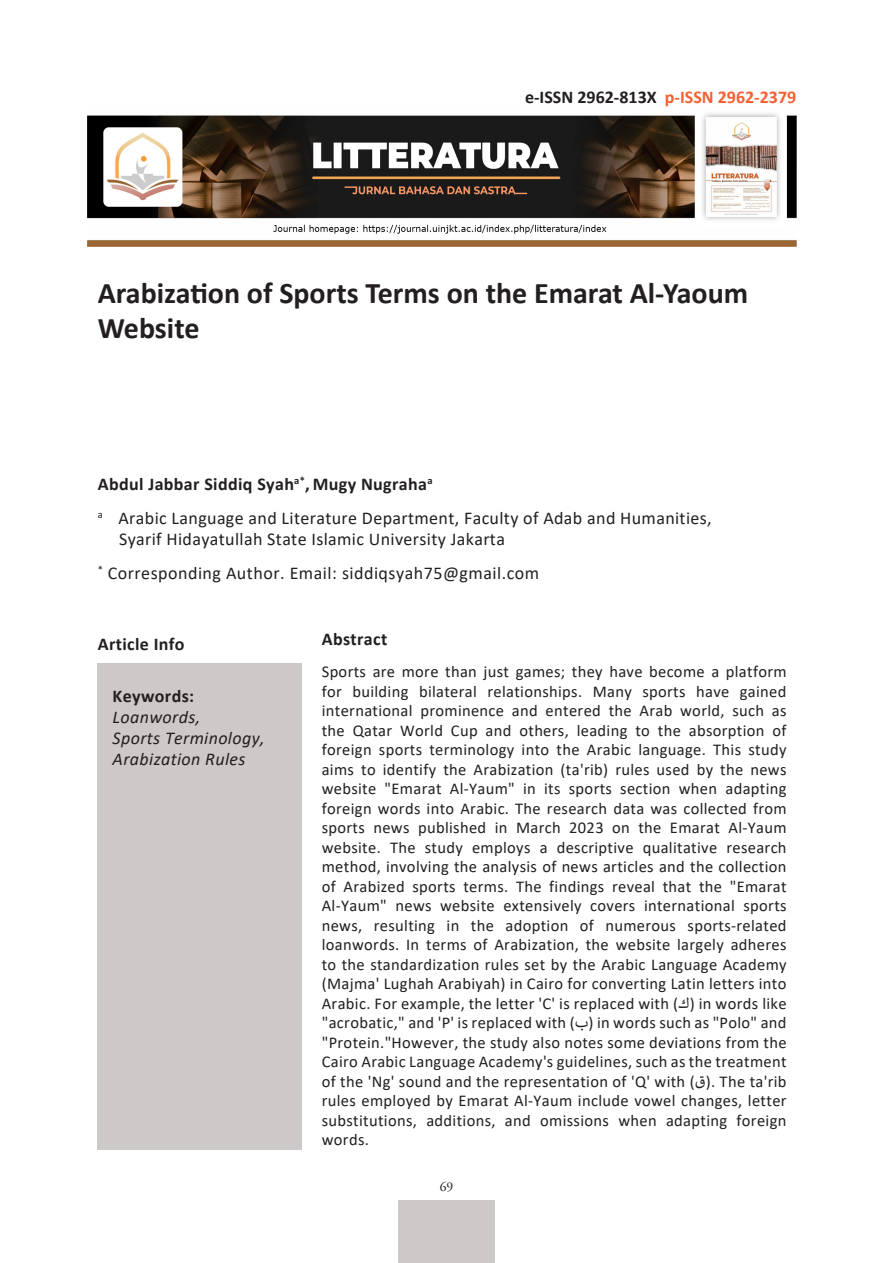
<style>
.page{position:relative;width:893px;height:1263px;background:#fff}
.page>*{position:absolute;margin:0;border:0;box-sizing:border-box;transform-origin:0 0}
.Judul{font:700 30px/34.5px "Calibri";color:#231f20}
.Paragraph_pertama{font:18px/21px "Calibri";letter-spacing:.02em;color:#231f20}
.Paragraph_pertama-2{font:700 18px "Calibri";letter-spacing:.02em;color:#231f20}
.Paragraph_pertama-3{font:italic 18px "Calibri";letter-spacing:.02em;color:#231f20}
.Paragraph_pertama-4{font:700 18px "Calibri";color:#231f20}
.Sub_Judul{font:700 18px "Calibri";letter-spacing:.02em;color:#231f20}
.Sub_Judul-2{font:16.5px/19.5px "Calibri";letter-spacing:.02em;color:#231f20;text-align:justify}
.daftar_pustaka{font:13.5px "Adobe Garamond Pro";color:#231f20}
.s1{color:#f46133}
</style>
<div class="page">
<img style="left:88px;top:113px;width:709px;height:133px">
<div style="left:98px;top:663px;width:204px;height:486px;background:#cdc9c8"></div>
<div style="left:398px;top:1201px;width:97px;height:62px;background:#cdc9c8"></div>
<p class="Paragraph_pertama-4" style="left:525px;top:84px;width:273px">e-ISSN 2962-813X <span class="s1">p-ISSN 2962-2379</span></p>
<p class="Judul" style="left:98px;top:276px;width:652px">Arabization of Sports Terms on the Emarat Al-Yaoum<br>Website</p>
<p class="Paragraph_pertama-2" style="left:98px;top:472px;width:336px">Abdul Jabbar Siddiq Syah<sup>a*</sup>, Mugy Nugraha<sup>a</sup></p>
<p class="Paragraph_pertama" style="left:119px;top:507px;width:594px;text-indent:-21px"><sup>a</sup> Arabic Language and Literature Department, Faculty of Adab and Humanities,<br>Syarif Hidayatullah State Islamic University Jakarta</p>
<p class="Paragraph_pertama" style="left:98px;top:562px;width:443px"><sup>*</sup> Corresponding Author. Email: siddiqsyah75@gmail.com</p>
<p class="Sub_Judul" style="left:98px;top:631px;width:88px">Article Info</p>
<p class="Paragraph_pertama-2" style="left:113px;top:683px;width:83px">Keywords:</p>
<p class="Paragraph_pertama-3" style="left:113px;top:705px;width:89px">Loanwords,</p>
<p class="Paragraph_pertama-3" style="left:113px;top:726px;width:153px">Sports Terminology,</p>
<p class="Paragraph_pertama-3" style="left:113px;top:747px;width:134px">Arabization Rules</p>
<p class="Sub_Judul" style="left:322px;top:626px;width:67px">Abstract</p>
<p class="Sub_Judul-2" style="left:322px;top:662px;width:466px">Sports are more than just games; they have become a platform for building bilateral relationships. Many sports have gained international prominence and entered the Arab world, such as the Qatar World Cup and others, leading to the absorption of foreign sports terminology into the Arabic language. This study aims to identify the Arabization (ta'rib) rules used by the news website "Emarat Al-Yaum" in its sports section when adapting foreign words into Arabic. The research data was collected from sports news published in March 2023 on the Emarat Al-Yaum website. The study employs a descriptive qualitative research method, involving the analysis of news articles and the collection of Arabized sports terms. The findings reveal that the "Emarat Al-Yaum" news website extensively covers international sports news, resulting in the adoption of numerous sports-related loanwords. In terms of Arabization, the website largely adheres to the standardization rules set by the Arabic Language Academy (Majma' Lughah Arabiyah) in Cairo for converting Latin letters into Arabic. For example, the letter 'C' is replaced with (ك ( in words like "acrobatic," and 'P' is replaced with (ب ( in words such as "Polo" and "Protein."However, the study also notes some deviations from the Cairo Arabic Language Academy's guidelines, such as the treatment of the 'Ng' sound and the representation of 'Q' with (ق(. The ta'rib rules employed by Emarat Al-Yaum include vowel changes, letter substitutions, additions, and omissions when adapting foreign words.</p>
<p class="daftar_pustaka" style="left:440px;top:1179px;width:15px">69</p>
</div>
